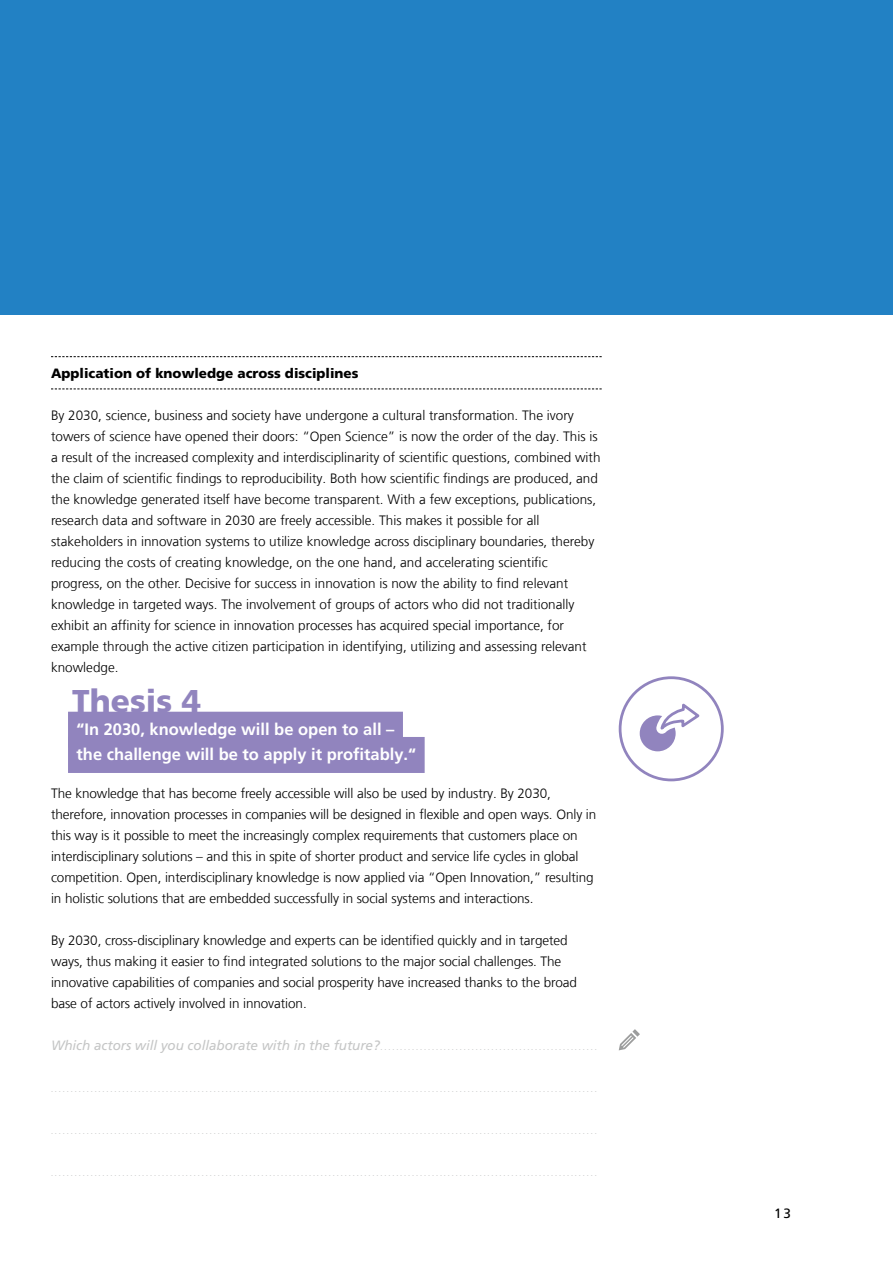
<style>
.page{position:relative;width:893px;height:1263px;background:#fff}
.page>*{position:absolute;margin:0;border:0;box-sizing:border-box;transform-origin:0 0}
.t1{font:900 31.5px "Frutiger LT Com";color:#9184be}
.t2{font:700 16.5px/25.2px "Frutiger LT Com";color:#fff}
.t3{font:300 13.5px/21px "Frutiger LT Com";color:#000}
.t4{font:900 13.5px "Frutiger LT Com";color:#000}
.t5{font:13.5px "Frutiger LT Com";color:#000}
.t6{font:italic 300 10.5px "Frutiger LT Com";color:#c5c6c6}
.s1{font-weight:400;font-size:13.5px}
</style>
<div class="page">
<div style="left:0;top:0;width:893px;height:315px;background:#2281c4"></div>
<svg style="left:51px;top:356px;width:551px;height:1px"></svg>
<svg style="left:51px;top:389px;width:551px;height:1px"></svg>
<div style="left:68px;top:712px;width:335px;height:36px;background:#9184be"></div>
<div style="left:68px;top:737px;width:357px;height:36px;background:#9184be"></div>
<svg style="left:619px;top:676px;width:105px;height:105px"></svg>
<svg style="left:619px;top:1029px;width:21px;height:21px"></svg>
<p class="t4" style="left:51px;top:365px;width:309px">Application of knowledge across disciplines</p>
<p class="t3" style="left:51px;top:405px;width:551px">By 2030, science, business and society have undergone a cultural transformation. The ivory towers of science have opened their doors: “Open Science” is now the order of the day. This is a result of the increased complexity and interdisciplinarity of scientific questions, combined with the claim of scientific findings to reproducibility. Both how scientific findings are produced, and the knowledge generated itself have become transparent. With a few exceptions, publications, research data and software in 2030 are freely accessible. This makes it possible for all stakeholders in innovation systems to utilize knowledge across disciplinary boundaries, thereby reducing the costs of creating knowledge, on the one hand, and accelerating scientific progress, on the other. Decisive for success in innovation is now the ability to find relevant knowledge in targeted ways. The involvement of groups of actors who did not traditionally exhibit an affinity for science in innovation processes has acquired special importance, for example through the active citizen participation in identifying, utilizing and assessing relevant knowledge.</p>
<h1 class="t1" style="left:72px;top:682px;width:130px">Thesis 4</h1>
<p class="t2" style="left:77px;top:717px;width:341px">“In 2030, knowledge will be open to all – the challenge will be to apply it profitably.“</p>
<p class="t3" style="left:51px;top:783px;width:547px">The knowledge that has become freely accessible will also be used by industry. By 2030, therefore, innovation processes in companies will be designed in flexible and open ways. Only in this way is it possible to meet the increasingly complex requirements that customers place on interdisciplinary solutions – and this in spite of shorter product and service life cycles in global competition. Open, interdisciplinary knowledge is now applied via “Open Innovation,” resulting in holistic solutions that are embedded successfully in social systems and interactions.</p>
<p class="t3" style="left:51px;top:930px;width:527px">By 2030, cross-disciplinary knowledge and experts can be identified quickly and in targeted ways, thus making it easier to find integrated solutions to the major social challenges. The innovative capabilities of companies and social prosperity have increased thanks to the broad base of actors actively involved in innovation.</p>
<p class="t6" style="left:51px;top:1040px;width:548px"><span class="s1">Which actors will you collaborate with in the future?</span>.......................................................</p>
<p class="t6" style="left:51px;top:1082px;width:548px">..........................................................................................................................................</p>
<p class="t6" style="left:51px;top:1124px;width:548px">..........................................................................................................................................</p>
<p class="t6" style="left:51px;top:1166px;width:548px">..........................................................................................................................................</p>
<p class="t5" style="left:774px;top:1205px;width:18px">13</p>
</div>
